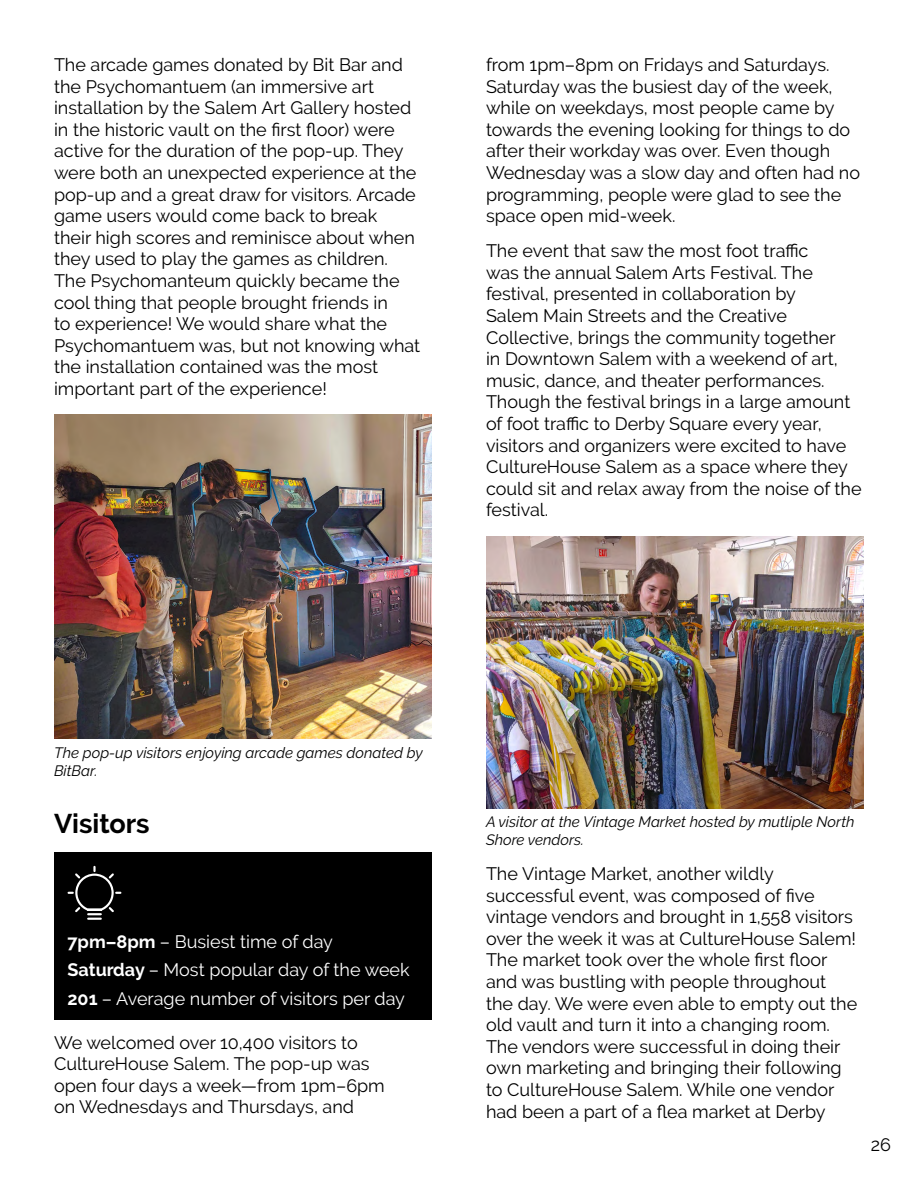
<style>
.page{position:relative;width:918px;height:1188px;background:#fff}
.page>*{position:absolute;margin:0;border:0;box-sizing:border-box;transform-origin:0 0}
.t1{font:700 27px "Raleway";color:#000}
.t2{font:18px/21.6px "Raleway";color:#000}
.t3{font:18px/28.3px "Raleway";color:#fff}
.t4{font:italic 15px/18px "Raleway";color:#000}
.s1{font-weight:700}
</style>
<div class="page">
<img style="left:54px;top:415px;width:378px;height:324px">
<div style="left:54px;top:852px;width:378px;height:168px;background:#000"></div>
<svg style="left:67px;top:865px;width:55px;height:55px"></svg>
<img style="left:486px;top:536px;width:378px;height:272px">
<p class="t2" style="left:54px;top:54px;width:368px">The arcade games donated by Bit Bar and the Psychomantuem (an immersive art installation by the Salem Art Gallery hosted in the historic vault on the first floor) were active for the duration of the pop-up. They were both an unexpected experience at the pop-up and a great draw for visitors. Arcade game users would come back to break<br>their high scores and reminisce about when they used to play the games as children.<br>The Psychomanteum quickly became the cool thing that people brought friends in<br>to experience! We would share what the Psychomantuem was, but not knowing what the installation contained was the most important part of the experience!</p>
<p class="t2" style="left:486px;top:54px;width:376px">from 1pm–8pm on Fridays and Saturdays.<br>Saturday was the busiest day of the week, while on weekdays, most people came by towards the evening looking for things to do after their workday was over. Even though Wednesday was a slow day and often had no programming, people were glad to see the space open mid-week.</p>
<p class="t2" style="left:486px;top:240px;width:377px">The event that saw the most foot traffic<br>was the annual Salem Arts Festival. The festival, presented in collaboration by<br>Salem Main Streets and the Creative Collective, brings the community together<br>in Downtown Salem with a weekend of art, music, dance, and theater performances.<br>Though the festival brings in a large amount of foot traffic to Derby Square every year, visitors and organizers were excited to have CultureHouse Salem as a space where they could sit and relax away from the noise of the festival.</p>
<p class="t4" style="left:54px;top:743px;width:370px">The pop-up visitors enjoying arcade games donated by<br>BitBar.</p>
<h1 class="t1" style="left:54px;top:808px;width:97px">Visitors</h1>
<p class="t3" style="left:68px;top:928px;width:344px"><span class="s1">7pm–8pm</span> – Busiest time of day<br><span class="s1">Saturday</span> – Most popular day of the week<br><span class="s1">201</span> – Average number of visitors per day</p>
<p class="t2" style="left:54px;top:1031px;width:332px">We welcomed over 10,400 visitors to CultureHouse Salem. The pop-up was open four days a week—from 1pm–6pm on Wednesdays and Thursdays, and</p>
<p class="t4" style="left:486px;top:813px;width:370px">A visitor at the Vintage Market hosted by mutliple North<br>Shore vendors.</p>
<p class="t2" style="left:486px;top:863px;width:373px">The Vintage Market, another wildly successful event, was composed of five vintage vendors and brought in 1,558 visitors over the week it was at CultureHouse Salem!<br>The market took over the whole first floor and was bustling with people throughout the day. We were even able to empty out the old vault and turn it into a changing room.<br>The vendors were successful in doing their own marketing and bringing their following to CultureHouse Salem. While one vendor had been a part of a flea market at Derby</p>
<p class="t2" style="left:871px;top:1134px;width:22px">26</p>
</div>
